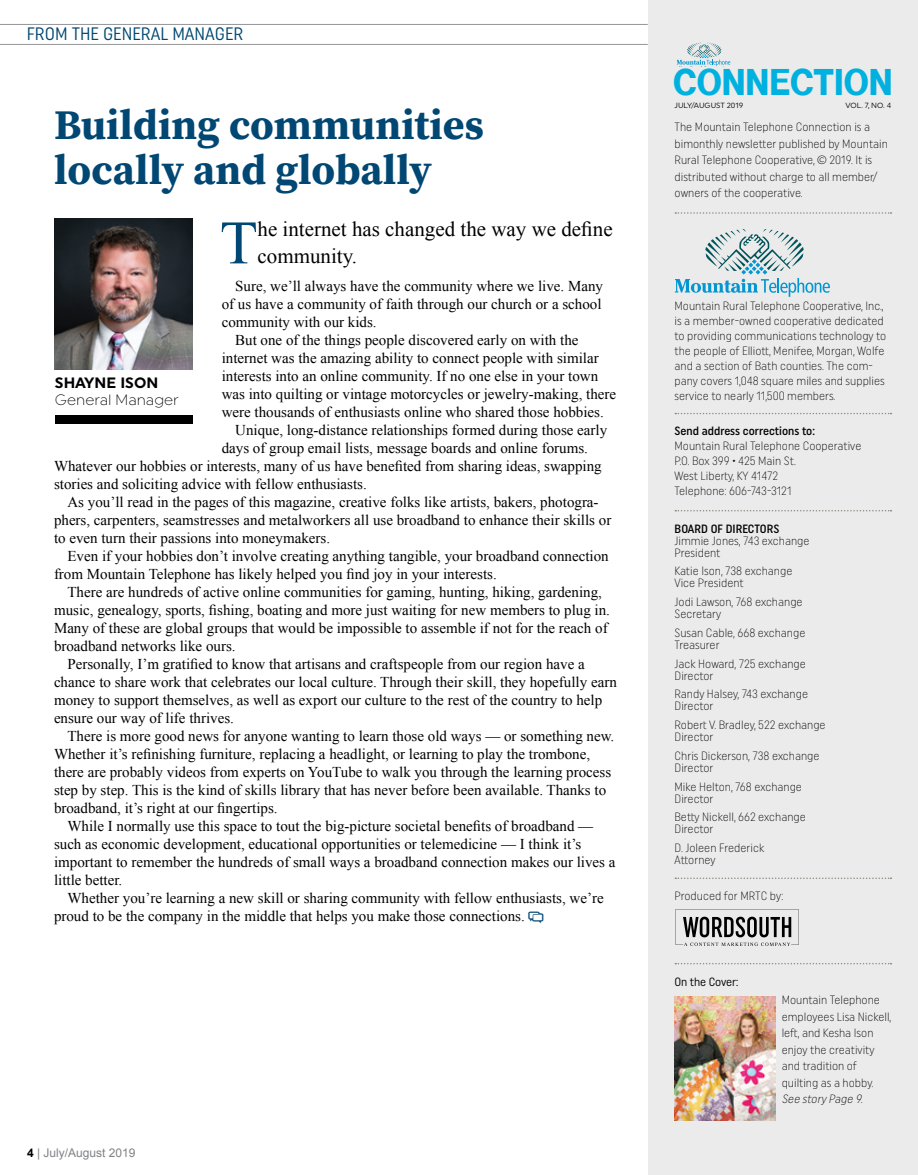
<style>
.page{position:relative;width:918px;height:1175px;background:#fff}
.page>*{position:absolute;margin:0;border:0;box-sizing:border-box;transform-origin:0 0}
.RTM_Lead_Paragraph{font:61.8px "Times New Roman";color:#004773}
.RTM_Headline{font:700 42px/45px "Source Serif Pro";color:#004773}
.t1{font:36.15px "N Haas Grotesk DS Pro 75 Bd";letter-spacing:.015em;color:#00b1e0;scale:.9 1}
.RTM_Lead_Paragraph-2{font:21px/27px "Times New Roman";color:#000}
.RTM_Page_Header{font:18px "Uniform Condensed";color:#004773}
.RTM_Body_Copy{font:15px/18px "Times New Roman";color:#000}
.RTM_Cutlines{font:300 15px "Uniform";color:#000}
.RTM_Cutlines-2{font:700 15px "Uniform";color:#000}
.RTM_Cutlines-3{font:300 12px/16.5px "Uniform Condensed";color:#000}
.RTM_Cutlines-4{font:500 12px "Uniform Condensed";color:#000}
.t2{font:12px "Arial";color:#808285}
.RTM_Cutlines-5{font:italic 300 12px "Uniform Condensed";color:#000}
.RTM_Cutlines-6{font:12px "Uniform Condensed";letter-spacing:-.01em;color:#000}
.RTM_Body_Copy-2{font:7.5px "Uniform";color:#000}
.s1{font-weight:700;color:#000}
</style>
<div class="page">
<img style="left:55px;top:218px;width:138px;height:151px">
<hr style="left:0;top:44px;width:648px;height:1px;background:#939598">
<hr style="left:0;top:24px;width:648px;height:1px;background:#939598">
<div style="left:648px;top:0;width:270px;height:1174px;background:#ebebec"></div>
<svg style="left:675px;top:212px;width:216px;height:2px"></svg>
<svg style="left:675px;top:413px;width:216px;height:1px"></svg>
<svg style="left:675px;top:877px;width:216px;height:2px"></svg>
<svg style="left:675px;top:963px;width:216px;height:1px"></svg>
<div style="left:55px;top:415px;width:138px;height:8px;background:#000"></div>
<svg style="left:675px;top:229px;width:155px;height:68px"></svg>
<svg style="left:675px;top:510px;width:216px;height:1px"></svg>
<svg style="left:675px;top:909px;width:124px;height:37px"></svg>
<img style="left:675px;top:996px;width:100px;height:124px">
<svg style="left:677px;top:43px;width:53px;height:23px"></svg>
<p class="RTM_Page_Header" style="left:27px;top:23px;width:218px">FROM THE GENERAL MANAGER</p>
<p class="RTM_Headline" style="left:54px;top:101px;width:431px">Building communities locally and globally</p>
<p class="RTM_Lead_Paragraph" style="left:220px;top:201px;width:39px">T</p>
<p class="RTM_Lead_Paragraph-2" style="left:258px;top:215px;width:357px">he internet has changed the way we define community.</p>
<p class="RTM_Body_Copy" style="left:222px;top:276px;width:383px;text-align:justify;text-indent:14px">Sure, we’ll always have the community where we live. Many of us have a community of faith through our church or a school community with our kids.</p>
<p class="RTM_Body_Copy" style="left:222px;top:330px;width:396px;text-indent:14px">But one of the things people discovered early on with the internet was the amazing ability to connect people with similar interests into an online community. If no one else in your town was into quilting or vintage motorcycles or jewelry-making, there were thousands of enthusiasts online who shared those hobbies.</p>
<p class="RTM_Body_Copy" style="left:235px;top:420px;width:374px">Unique, long-distance relationships formed during those early</p>
<p class="RTM_Body_Copy" style="left:222px;top:438px;width:368px">days of group email lists, message boards and online forums.</p>
<p class="RTM_Body_Copy" style="left:54px;top:456px;width:549px">Whatever our hobbies or interests, many of us have benefited from sharing ideas, swapping</p>
<p class="RTM_Body_Copy" style="left:54px;top:474px;width:314px">stories and soliciting advice with fellow enthusiasts.</p>
<p class="RTM_Body_Copy" style="left:54px;top:492px;width:559px;text-indent:14px">As you’ll read in the pages of this magazine, creative folks like artists, bakers, photogra&shy;phers, carpenters, seamstresses and metalworkers all use broadband to enhance their skills or to even turn their passions into moneymakers.</p>
<p class="RTM_Body_Copy" style="left:54px;top:546px;width:556px;text-indent:14px">Even if your hobbies don’t involve creating anything tangible, your broadband connection from Mountain Telephone has likely helped you find joy in your interests.</p>
<p class="RTM_Body_Copy" style="left:54px;top:582px;width:558px;text-indent:14px">There are hundreds of active online communities for gaming, hunting, hiking, gardening, music, genealogy, sports, fishing, boating and more just waiting for new members to plug in.<br>Many of these are global groups that would be impossible to assemble if not for the reach of broadband networks like ours.</p>
<p class="RTM_Body_Copy" style="left:54px;top:654px;width:564px;text-indent:14px">Personally, I’m gratified to know that artisans and craftspeople from our region have a chance to share work that celebrates our local culture. Through their skill, they hopefully earn money to support themselves, as well as export our culture to the rest of the country to help ensure our way of life thrives.</p>
<p class="RTM_Body_Copy" style="left:54px;top:726px;width:562px;text-indent:14px">There is more good news for anyone wanting to learn those old ways — or something new.<br>Whether it’s refinishing furniture, replacing a headlight, or learning to play the trombone, there are probably videos from experts on YouTube to walk you through the learning process step by step. This is the kind of skills library that has never before been available. Thanks to broadband, it’s right at our fingertips.</p>
<p class="RTM_Body_Copy" style="left:54px;top:816px;width:563px;text-indent:14px">While I normally use this space to tout the big-picture societal benefits of broadband — such as economic development, educational opportunities or telemedicine — I think it’s important to remember the hundreds of small ways a broadband connection makes our lives a little better.</p>
<p class="RTM_Body_Copy" style="left:54px;top:888px;width:551px;text-indent:14px">Whether you’re learning a new skill or sharing community with fellow enthusiasts, we’re proud to be the company in the middle that helps you make those connections.</p>
<p class="RTM_Cutlines-2" style="left:55px;top:374px;width:105px">SHAYNE ISON</p>
<p class="RTM_Cutlines" style="left:55px;top:390px;width:125px">General Manager</p>
<p class="t2" style="left:27px;top:1144px;width:110px"><span class="s1">4</span> | July/August 2019</p>
<p class="t1" style="left:674px;top:61px;width:245px">CONNECTION</p>
<p class="RTM_Body_Copy-2" style="left:675px;top:101px;width:70px">JULY/AUGUST 2019</p>
<p class="RTM_Body_Copy-2" style="left:845px;top:101px;width:47px">VOL. 7, NO. 4</p>
<p class="RTM_Cutlines-3" style="left:675px;top:119px;width:215px">The Mountain Telephone Connection is a bimonthly newsletter published by Mountain Rural Telephone Cooperative, © 2019. It is distributed without charge to all member/ owners of the cooperative.</p>
<p class="RTM_Cutlines-3" style="left:675px;top:298px;width:213px;line-height:15px">Mountain Rural Telephone Cooperative, Inc., is a member-owned cooperative dedicated to providing communications technology to the people of Elliott, Menifee, Morgan, Wolfe and a section of Bath counties. The com&shy;pany covers 1,048 square miles and supplies service to nearly 11,500 members.</p>
<p class="RTM_Cutlines-4" style="left:675px;top:424px;width:142px">Send address corrections to:</p>
<p class="RTM_Cutlines-3" style="left:675px;top:438px;width:188px">Mountain Rural Telephone Cooperative</p>
<p class="RTM_Cutlines-3" style="left:675px;top:453px;width:123px">P.O. Box 399 • 425 Main St.</p>
<p class="RTM_Cutlines-3" style="left:675px;top:468px;width:105px">West Liberty, KY 41472</p>
<p class="RTM_Cutlines-3" style="left:675px;top:483px;width:118px">Telephone: 606-743-3121</p>
<p class="RTM_Cutlines-4" style="left:675px;top:521px;width:106px">BOARD OF DIRECTORS</p>
<p class="RTM_Cutlines-3" style="left:675px;top:532px;width:136px">Jimmie Jones, 743 exchange</p>
<p class="RTM_Cutlines-3" style="left:675px;top:544px;width:47px">President</p>
<p class="RTM_Cutlines-3" style="left:675px;top:562px;width:119px">Katie Ison, 738 exchange</p>
<p class="RTM_Cutlines-3" style="left:675px;top:574px;width:71px">Vice President</p>
<p class="RTM_Cutlines-3" style="left:675px;top:593px;width:130px">Jodi Lawson, 768 exchange</p>
<p class="RTM_Cutlines-3" style="left:675px;top:605px;width:48px">Secretary</p>
<p class="RTM_Cutlines-3" style="left:675px;top:624px;width:132px">Susan Cable, 668 exchange</p>
<p class="RTM_Cutlines-3" style="left:675px;top:636px;width:47px">Treasurer</p>
<p class="RTM_Cutlines-3" style="left:675px;top:655px;width:133px">Jack Howard, 725 exchange</p>
<p class="RTM_Cutlines-3" style="left:675px;top:667px;width:40px">Director</p>
<p class="RTM_Cutlines-3" style="left:675px;top:685px;width:135px">Randy Halsey, 743 exchange</p>
<p class="RTM_Cutlines-3" style="left:675px;top:697px;width:40px">Director</p>
<p class="RTM_Cutlines-3" style="left:675px;top:716px;width:153px">Robert V. Bradley, 522 exchange</p>
<p class="RTM_Cutlines-3" style="left:675px;top:728px;width:40px">Director</p>
<p class="RTM_Cutlines-3" style="left:675px;top:747px;width:147px">Chris Dickerson, 738 exchange</p>
<p class="RTM_Cutlines-3" style="left:675px;top:759px;width:40px">Director</p>
<p class="RTM_Cutlines-3" style="left:675px;top:778px;width:129px">Mike Helton, 768 exchange</p>
<p class="RTM_Cutlines-3" style="left:675px;top:790px;width:40px">Director</p>
<p class="RTM_Cutlines-3" style="left:675px;top:808px;width:133px">Betty Nickell, 662 exchange</p>
<p class="RTM_Cutlines-3" style="left:675px;top:820px;width:40px">Director</p>
<p class="RTM_Cutlines-3" style="left:675px;top:839px;width:91px">D. Joleen Frederick</p>
<p class="RTM_Cutlines-3" style="left:675px;top:851px;width:43px">Attorney</p>
<p class="RTM_Cutlines-3" style="left:675px;top:887px;width:110px">Produced for MRTC by:</p>
<p class="RTM_Cutlines-6" style="left:675px;top:974px;width:65px">On the Cover:</p>
<p class="RTM_Cutlines-3" style="left:782px;top:991px;width:111px">Mountain Telephone employees Lisa Nickell, left, and Kesha Ison enjoy the creativity and tradition of quilting as a hobby.</p>
<p class="RTM_Cutlines-5" style="left:782px;top:1091px;width:85px">See story Page 9.</p>
</div>
